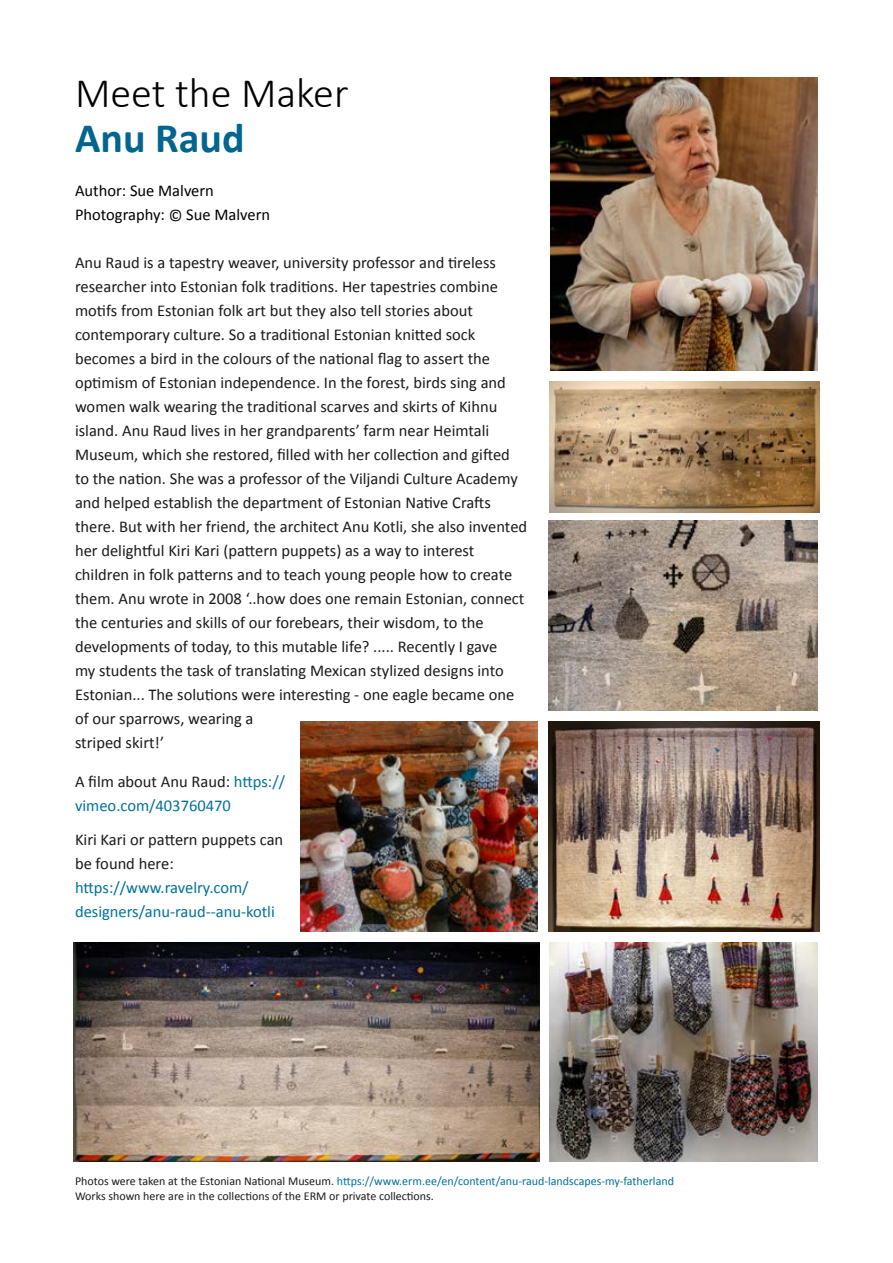
<style>
.page{position:relative;width:893px;height:1263px;background:#fff}
.page>*{position:absolute;margin:0;border:0;box-sizing:border-box;transform-origin:0 0}
.t1{font:300 42px/45px "Calibri";color:#000}
.t2{font:16.5px/24px "Calibri";color:#1a1a1a}
.t3{font:16.5px/24px "Calibri";color:#00719a}
.t4{font:16.5px/24px "Calibri";color:#000}
.t5{font:12px "Calibri";color:#00719a}
.t6{font:12px "Calibri";color:#1a1a1a}
.s1{font-weight:700;color:#00658f}
.s2{color:#1a1a1a}
</style>
<div class="page">
<img style="left:549px;top:382px;width:270px;height:130px">
<img style="left:549px;top:521px;width:269px;height:189px">
<img style="left:74px;top:943px;width:465px;height:218px">
<img style="left:551px;top:77px;width:267px;height:293px">
<img style="left:301px;top:721px;width:237px;height:210px">
<img style="left:549px;top:721px;width:270px;height:210px">
<img style="left:550px;top:943px;width:268px;height:218px">
<p class="t1" style="left:75px;top:68px;width:275px">Meet the Maker<br><span class="s1">Anu Raud</span></p>
<p class="t4" style="left:75px;top:178px;width:197px">Author: Sue Malvern<br>Photography: © Sue Malvern</p>
<p class="t2" style="left:75px;top:250px;width:454px">Anu Raud is a tapestry weaver, university professor and tireless researcher into Estonian folk traditions. Her tapestries combine motifs from Estonian folk art but they also tell stories about contemporary culture. So a traditional Estonian knitted sock becomes a bird in the colours of the national flag to assert the optimism of Estonian independence. In the forest, birds sing and women walk wearing the traditional scarves and skirts of Kihnu island. Anu Raud lives in her grandparents’ farm near Heimtali Museum, which she restored, filled with her collection and gifted to the nation. She was a professor of the Viljandi Culture Academy and helped establish the department of Estonian Native Crafts there. But with her friend, the architect Anu Kotli, she also invented her delightful Kiri Kari (pattern puppets) as a way to interest children in folk patterns and to teach young people how to create them. Anu wrote in 2008 ‘..how does one remain Estonian, connect the centuries and skills of our forebears, their wisdom, to the developments of today, to this mutable life? ..... Recently I gave<br>my students the task of translating Mexican stylized designs into Estonian... The solutions were interesting - one eagle became one of our sparrows, wearing a<br>striped skirt!’</p>
<p class="t3" style="left:75px;top:769px;width:212px"><span class="s2">A film about Anu Raud:</span> https:// vimeo.com/403760470</p>
<p class="t3" style="left:75px;top:828px;width:210px"><span class="s2">Kiri Kari or pattern puppets can be found here: </span>https://www.ravelry.com/ designers/anu-raud--anu-kotli</p>
<p class="t5" style="left:75px;top:1173px;width:600px"><span class="s2">Photos were taken at the Estonian National Museum.</span> https://www.erm.ee/en/content/anu-raud-landscapes-my-fatherland</p>
<p class="t6" style="left:75px;top:1188px;width:360px">Works shown here are in the collections of the ERM or private collections.</p>
</div>
